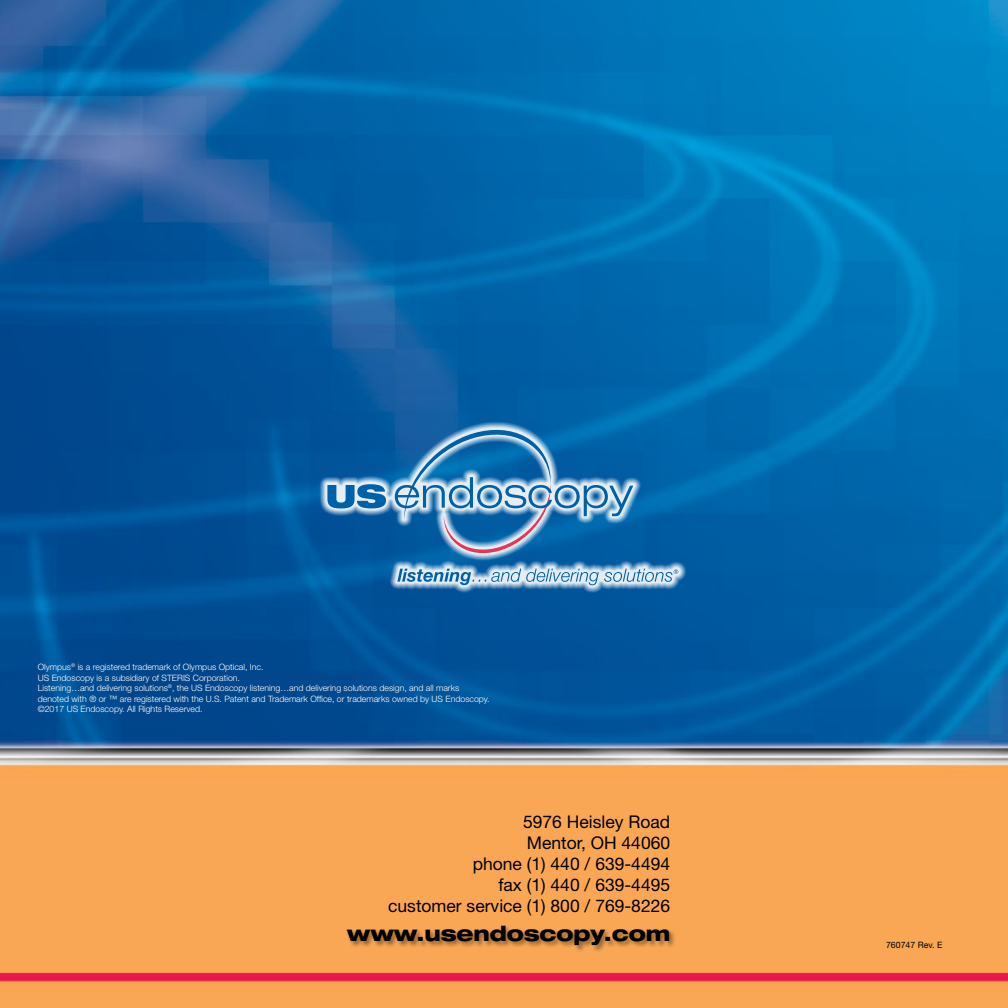
<style>
.page{position:relative;width:1008px;height:1008px;background:#fff}
.page>*{position:absolute;margin:0;border:0;box-sizing:border-box;transform-origin:0 0}
.t1{font:800 expanded 21px "Helvetica Neue LT Std";letter-spacing:-.005em;color:#000}
.t2{font:17.5px/21px "Helvetica Neue LT Std";color:#000;text-align:right}
.t3{font:300 8.75px/10.5px "Helvetica Neue LT Pro";color:#fff}
.t4{font:8.75px "Helvetica Neue LT Std";color:#000101}
</style>
<div class="page">
<img style="left:0;top:0;width:1008px;height:1008px">
<div style="left:346px;top:925px;width:330px;height:27px;background:#000;opacity:.4"></div>
<div style="left:319px;top:422px;width:367px;height:171px;background:#fff;opacity:.9"></div>
<svg style="left:327px;top:484px;width:59px;height:24px"></svg>
<svg style="left:395px;top:430px;width:238px;height:129px;background:#3a81b7"></svg>
<svg style="left:397px;top:569px;width:281px;height:16px;background:#a6c6df"></svg>
<p class="t3" style="left:38px;top:662px;width:453px">Olympus<sup>®</sup> is a registered trademark of Olympus Optical, Inc.<br>US Endoscopy is a subsidiary of STERIS Corporation.<br>Listening…and delivering solutions<sup>®</sup>, the US Endoscopy listening…and delivering solutions design, and all marks denoted with ® or ™ are registered with the U.S. Patent and Trademark Office, or trademarks owned by US Endoscopy. ©2017 US Endoscopy. All Rights Reserved.</p>
<h2 class="t2" style="left:388px;top:811px;width:284px">5976 Heisley Road<br>Mentor, OH 44060<br>phone (1) 440 / 639-4494<br>fax (1) 440 / 639-4495<br>customer service (1) 800 / 769-8226</h2>
<h1 class="t1" style="left:347px;top:920px;width:325px">www.usendoscopy.com</h1>
<p class="t4" style="left:886px;top:940px;width:58px">760747 Rev. E</p>
</div>
